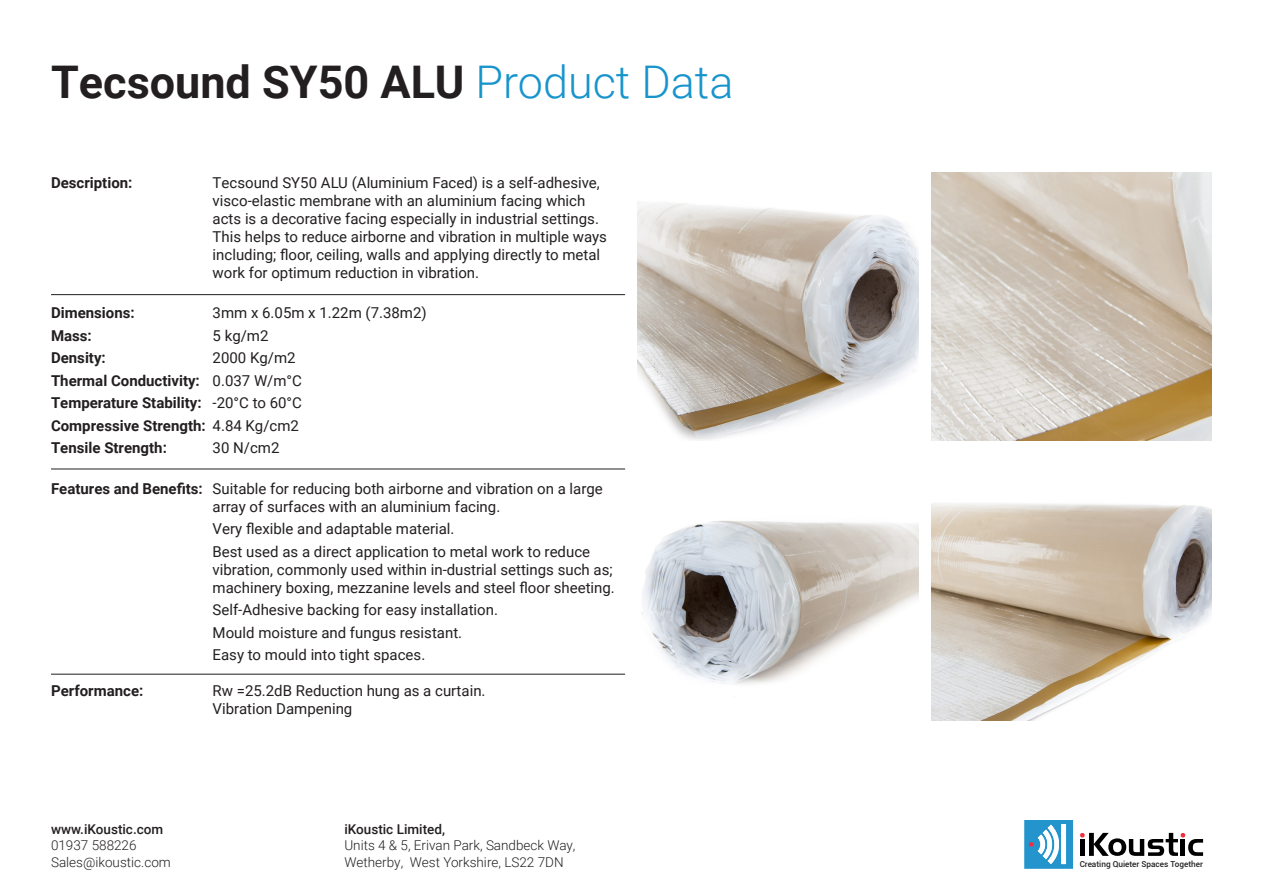
<style>
.page{position:relative;width:1263px;height:893px;background:#fff}
.page>*{position:absolute;margin:0;border:0;box-sizing:border-box;transform-origin:0 0}
.t1{font:700 45px "Roboto";color:#231f20}
.t2{font:15px/18px "Roboto";color:#231f20}
.t3{font:700 15px/22.5px "Roboto";color:#231f20}
.t4{font:300 13.5px/16.2px "Roboto";color:#231f20}
.t5{font:500 13.5px "Roboto";color:#231f20}
.t6{font:500 8.25px "Roboto";color:#231f20}
.s1{font-weight:300;color:#1894cd}
</style>
<div class="page">
<svg style="left:1024px;top:820px;width:49px;height:49px"></svg>
<svg style="left:1080px;top:833px;width:123px;height:23px"></svg>
<hr style="left:51px;top:294px;width:574px;height:1px;background:#231f20">
<hr style="left:51px;top:469px;width:574px;height:1px;background:#231f20">
<hr style="left:51px;top:674px;width:574px;height:1px;background:#231f20">
<img style="left:931px;top:172px;width:281px;height:268px">
<img style="left:931px;top:503px;width:281px;height:218px">
<img style="left:641px;top:521px;width:277px;height:163px">
<img style="left:638px;top:203px;width:280px;height:237px">
<p class="t1" style="left:51px;top:51px;width:684px">Tecsound SY50 ALU <span class="s1">Product Data</span></p>
<p class="t3" style="left:51px;top:171px;width:83px">Description:</p>
<p class="t3" style="left:51px;top:301px;width:85px">Dimensions:<br>Mass:</p>
<p class="t3" style="left:51px;top:346px;width:150px">Density:<br>Thermal Conductivity:</p>
<p class="t3" style="left:51px;top:391px;width:152px">Temperature Stability:</p>
<p class="t3" style="left:51px;top:414px;width:156px">Compressive Strength:</p>
<p class="t3" style="left:51px;top:436px;width:117px">Tensile Strength:</p>
<p class="t3" style="left:51px;top:477px;width:153px">Features and Benefits:</p>
<p class="t3" style="left:51px;top:679px;width:94px">Performance:</p>
<p class="t2" style="left:213px;top:173px;width:396px">Tecsound SY50 ALU (Aluminium Faced) is a self-adhesive, visco-elastic membrane with an aluminium facing which acts is a decorative facing especially in industrial settings.<br>This helps to reduce airborne and vibration in multiple ways including; floor, ceiling, walls and applying directly to metal work for optimum reduction in vibration.</p>
<p class="t2" style="left:213px;top:304px;width:216px">3mm x 6.05m x 1.22m (7.38m2)</p>
<p class="t2" style="left:213px;top:326px;width:57px">5 kg/m2</p>
<p class="t2" style="left:213px;top:349px;width:85px">2000 Kg/m2</p>
<p class="t2" style="left:213px;top:371px;width:91px">0.037 W/m°C</p>
<p class="t2" style="left:213px;top:394px;width:91px">-20°C to 60°C</p>
<p class="t2" style="left:213px;top:416px;width:88px">4.84 Kg/cm2</p>
<p class="t2" style="left:213px;top:439px;width:68px">30 N/cm2</p>
<p class="t2" style="left:213px;top:479px;width:392px">Suitable for reducing both airborne and vibration on a large array of surfaces with an aluminium facing.</p>
<p class="t2" style="left:213px;top:520px;width:243px">Very flexible and adaptable material.</p>
<p class="t2" style="left:213px;top:542px;width:404px">Best used as a direct application to metal work to reduce vibration, commonly used within in-dustrial settings such as; machinery boxing, mezzanine levels and steel floor sheeting.</p>
<p class="t2" style="left:213px;top:601px;width:287px">Self-Adhesive backing for easy installation.</p>
<p class="t2" style="left:213px;top:623px;width:251px">Mould moisture and fungus resistant.</p>
<p class="t2" style="left:213px;top:646px;width:214px">Easy to mould into tight spaces.</p>
<p class="t2" style="left:213px;top:682px;width:274px">Rw =25.2dB Reduction hung as a curtain.</p>
<p class="t2" style="left:213px;top:700px;width:141px">Vibration Dampening</p>
<p class="t5" style="left:51px;top:820px;width:114px">www.iKoustic.com</p>
<p class="t4" style="left:51px;top:837px;width:121px">01937 588226<br>Sales@ikoustic.com</p>
<p class="t5" style="left:344px;top:820px;width:102px">iKoustic Limited,</p>
<p class="t4" style="left:344px;top:837px;width:233px">Units 4 &amp; 5, Erivan Park, Sandbeck Way,<br>Wetherby, West Yorkshire, LS22 7DN</p>
<p class="t6" style="left:1080px;top:858px;width:125px">Creating Quieter Spaces Together</p>
</div>
